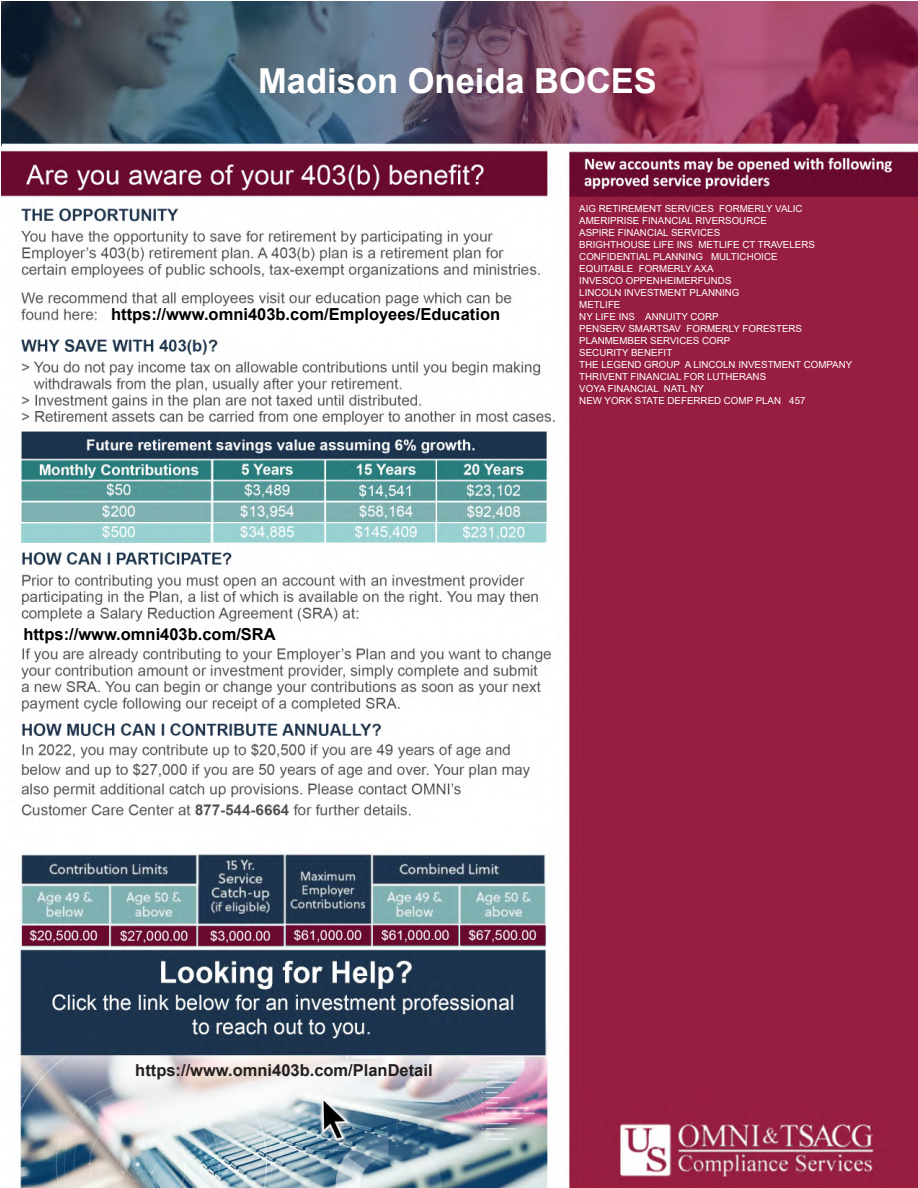
<style>
.page{position:relative;width:918px;height:1188px;background:#fff}
.page>*{position:absolute;margin:0;border:0;box-sizing:border-box;transform-origin:0 0}
.t1{font:700 34.5px "Arial";color:#fff}
.t2{font:700 16.5px "Arial";color:#000}
.t3{font:700 16.5px "Arial";color:#231f20}
.t4{font:9.75px/12px "Arial";color:#fff}
</style>
<div class="page">
<img style="left:2px;top:2px;width:916px;height:1186px">
<h1 class="t1" style="left:258px;top:56px;width:400px">Madison Oneida BOCES</h1>
<h2 class="t2" style="left:111px;top:303px;width:391px">https://www.omni403b.com/Employees/Education</h2>
<p class="t4" style="left:579px;top:202px;width:275px">AIG RETIREMENT SERVICES FORMERLY VALIC<br>AMERIPRISE FINANCIAL RIVERSOURCE<br>ASPIRE FINANCIAL SERVICES<br>BRIGHTHOUSE LIFE INS METLIFE CT TRAVELERS<br>CONFIDENTIAL PLANNING MULTICHOICE<br>EQUITABLE FORMERLY AXA<br>INVESCO OPPENHEIMERFUNDS<br>LINCOLN INVESTMENT PLANNING<br>METLIFE<br>NY LIFE INS ANNUITY CORP<br>PENSERV SMARTSAV FORMERLY FORESTERS<br>PLANMEMBER SERVICES CORP<br>SECURITY BENEFIT<br>THE LEGEND GROUP A LINCOLN INVESTMENT COMPANY<br>THRIVENT FINANCIAL FOR LUTHERANS<br>VOYA FINANCIAL NATL NY<br>NEW YORK STATE DEFERRED COMP PLAN 457</p>
<h2 class="t2" style="left:23px;top:622px;width:254px">https://www.omni403b.com/SRA</h2>
<h2 class="t3" style="left:135px;top:1058px;width:299px">https://www.omni403b.com/PlanDetail</h2>
</div>
